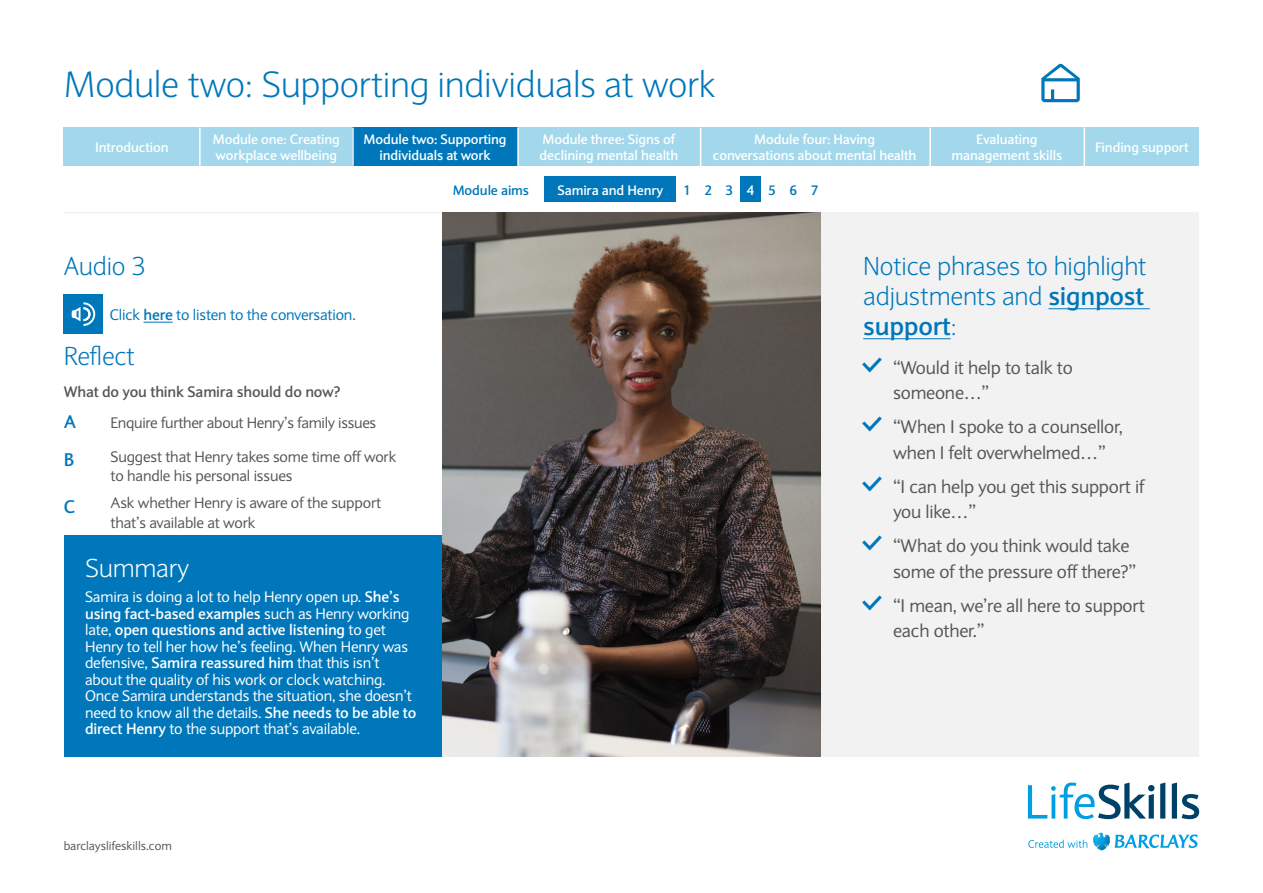
<style>
.page{position:relative;width:1263px;height:893px;background:#fff}
.page>*{position:absolute;margin:0;border:0;box-sizing:border-box;transform-origin:0 0}
.t1{font:300 36px "Expert Sans";letter-spacing:-.01em;color:#0077ba}
.t2{font:300 25.5px/30px "Expert Sans";letter-spacing:-.01em;color:#0077ba;text-align:justify}
.t3{font:300 25.5px "Expert Sans";letter-spacing:-.01em;color:#fff}
.t4{font:18px/25.5px "Expert Sans";letter-spacing:-.01em;color:#575756}
.t5{font:700 18px/38.2px "Expert Sans";color:#0077ba}
.t6{font:15px/16.5px "Expert Sans";letter-spacing:-.01em;color:#fff}
.t7{font:15px/19.5px "Expert Sans";letter-spacing:-.01em;color:#575756}
.t8{font:15px "Expert Sans";letter-spacing:-.01em;color:#0077ba}
.t9{font:700 15px "Expert Sans";letter-spacing:-.01em;color:#575756}
.t10{font:700 13.5px/16.5px "Expert Sans";letter-spacing:-.01em;color:#fff;text-align:center}
.t11{font:700 13.5px "Expert Sans";letter-spacing:-.01em;color:#0077ba}
.t12{font:700 13.5px "Expert Sans";letter-spacing:1em;color:#0077ba}
.t13{font:12px "Expert Sans";color:#575756}
.s1{font-weight:700}
.s2{color:#fff}
</style>
<div class="page">
<svg style="left:1028px;top:840px;width:59px;height:8px"></svg>
<svg style="left:1028px;top:782px;width:126px;height:37px"></svg>
<svg style="left:1160px;top:782px;width:5px;height:37px"></svg>
<svg style="left:1172px;top:782px;width:27px;height:37px"></svg>
<svg style="left:1093px;top:833px;width:104px;height:17px"></svg>
<svg style="left:1041px;top:63px;width:39px;height:39px"></svg>
<hr style="left:64px;top:212px;width:1135px;height:1px;background:#f2f2f2">
<div style="left:544px;top:176px;width:132px;height:26px;background:#0077ba"></div>
<div style="left:740px;top:176px;width:21px;height:26px;background:#0077ba"></div>
<div style="left:64px;top:128px;width:136px;height:38px;background:#a3d7eb"></div>
<div style="left:200px;top:128px;width:153px;height:38px;background:#a3d7eb"></div>
<div style="left:352px;top:128px;width:166px;height:38px;background:#0077ba"></div>
<div style="left:518px;top:128px;width:182px;height:38px;background:#a3d7eb"></div>
<div style="left:929px;top:128px;width:155px;height:38px;background:#a3d7eb"></div>
<hr style="left:199px;top:128px;width:2px;height:38px;background:#fff">
<hr style="left:352px;top:128px;width:2px;height:38px;background:#fff">
<hr style="left:517px;top:128px;width:2px;height:38px;background:#fff">
<div style="left:1084px;top:128px;width:115px;height:38px;background:#a3d7eb"></div>
<div style="left:700px;top:128px;width:229px;height:38px;background:#a3d7eb"></div>
<hr style="left:700px;top:128px;width:1px;height:38px;background:#fff">
<hr style="left:929px;top:128px;width:2px;height:38px;background:#fff">
<hr style="left:1084px;top:128px;width:1px;height:38px;background:#fff">
<div style="left:64px;top:294px;width:39px;height:40px;background:#0077ba"></div>
<svg style="left:72px;top:302px;width:23px;height:24px"></svg>
<svg style="left:144px;top:322px;width:29px;height:1px"></svg>
<div style="left:64px;top:536px;width:378px;height:221px;background:#0077ba"></div>
<div style="left:821px;top:213px;width:378px;height:544px;background:#f2f2f2"></div>
<hr style="left:1048px;top:308px;width:102px;height:1px;background:#0077ba">
<hr style="left:863px;top:338px;width:88px;height:1px;background:#0077ba">
<img style="left:442px;top:213px;width:379px;height:544px">
<h1 class="t1" style="left:64px;top:63px;width:654px">Module two: Supporting individuals at work</h1>
<p class="t10" style="left:95px;top:139px;width:75px">Introduction</p>
<p class="t10" style="left:213px;top:130px;width:128px;text-align:left">Module one: Creating workplace wellbeing</p>
<p class="t10" style="left:364px;top:130px;width:145px">Module two: Supporting individuals at work</p>
<p class="t10" style="left:540px;top:130px;width:140px;text-align:left">Module three: Signs of declining mental health</p>
<p class="t10" style="left:951px;top:130px;width:112px">Evaluating management skills</p>
<p class="t10" style="left:1095px;top:139px;width:95px">Finding support</p>
<p class="t10" style="left:713px;top:130px;width:205px">Module four: Having conversations about mental health</p>
<h2 class="t2" style="left:64px;top:251px;width:83px">Audio 3</h2>
<p class="t8" style="left:110px;top:305px;width:248px">Click <span class="s1">here</span> to listen to the conversation.</p>
<h2 class="t2" style="left:64px;top:341px;width:73px">Reflect</h2>
<p class="t9" style="left:64px;top:382px;width:278px">What do you think Samira should do now?</p>
<p class="t5" style="left:64px;top:402px;width:14px">A<br>B</p>
<p class="t5" style="left:64px;top:487px;width:13px">C</p>
<p class="t7" style="left:111px;top:413px;width:267px">Enquire further about Henry’s family issues</p>
<p class="t7" style="left:111px;top:446px;width:287px">Suggest that Henry takes some time off work to handle his personal issues</p>
<p class="t7" style="left:111px;top:493px;width:272px">Ask whether Henry is aware of the support that’s available at work</p>
<h2 class="t3" style="left:85px;top:553px;width:106px">Summary</h2>
<p class="t6" style="left:85px;top:589px;width:333px">Samira is doing a lot to help Henry open up. <span class="s1">She’s using fact-based examples</span> such as Henry working late, <span class="s1">open questions and active listening</span> to get Henry to tell her how he’s feeling. When Henry was defensive, <span class="s1">Samira reassured him</span> that this isn’t about the quality of his work or clock watching.<br>Once Samira understands the situation, she doesn’t need to know all the details. <span class="s1">She needs to be able to direct Henry</span> to the support that’s available.</p>
<p class="t11" style="left:453px;top:181px;width:78px">Module aims</p>
<p class="t10" style="left:557px;top:181px;width:107px">Samira and Henry</p>
<p class="t12" style="left:683px;top:181px;width:137px">123<span class="s2">4</span>567</p>
<p class="t13" style="left:64px;top:839px;width:110px">barclayslifeskills.com</p>
<h2 class="t2" style="left:863px;top:251px;width:285px">Notice phrases to highlight adjustments and <span class="s1">signpost support</span>:</h2>
<p class="t4" style="left:893px;top:354px;width:181px">“Would it help to talk to someone…”</p>
<p class="t4" style="left:893px;top:414px;width:231px">“When I spoke to a counsellor, when I felt overwhelmed…”</p>
<p class="t4" style="left:893px;top:473px;width:253px">“I can help you get this support if you like…”</p>
<p class="t4" style="left:893px;top:533px;width:245px">“What do you think would take some of the pressure off there?”</p>
<p class="t4" style="left:893px;top:592px;width:253px">“I mean, we’re all here to support each other.”</p>
</div>
